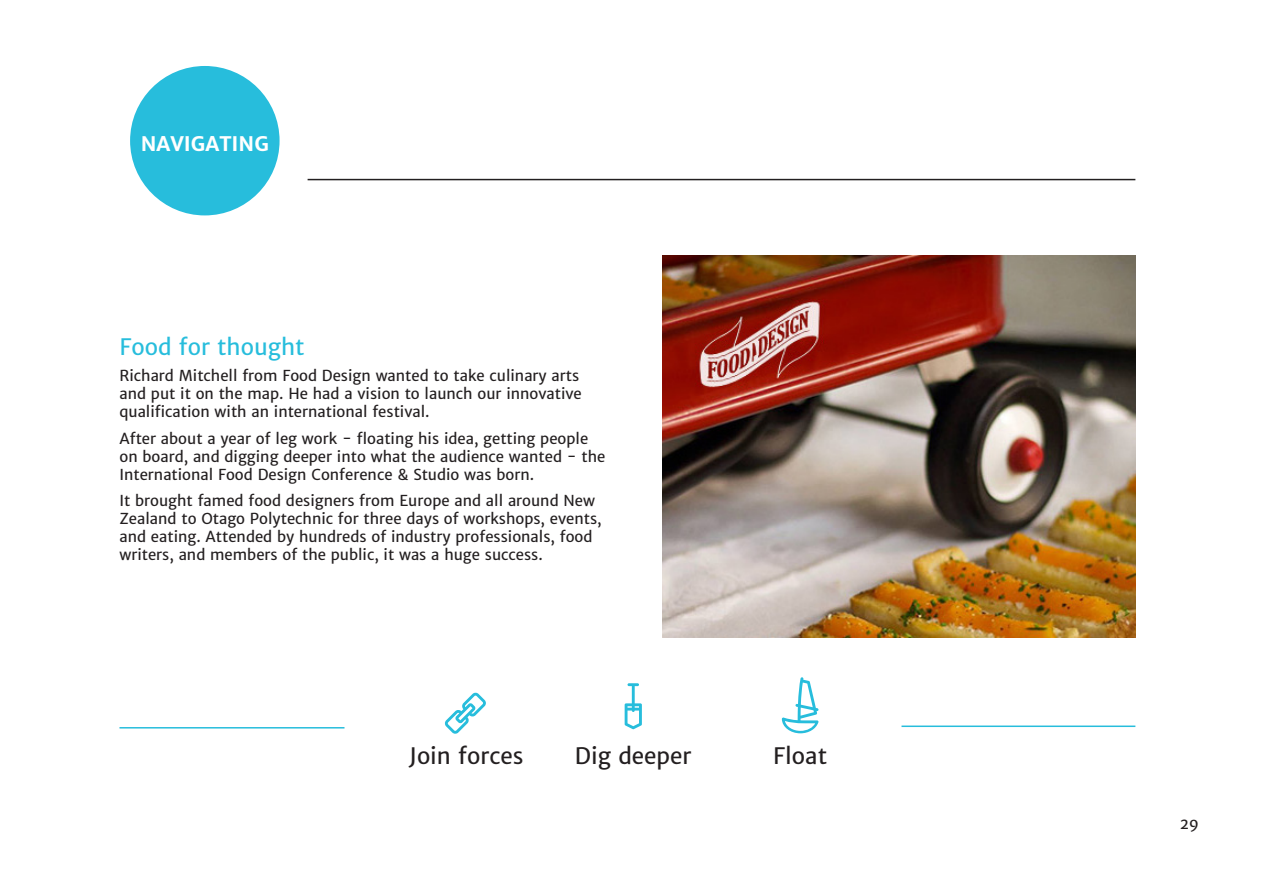
<style>
.page{position:relative;width:1263px;height:893px;background:#fff}
.page>*{position:absolute;margin:0;border:0;box-sizing:border-box;transform-origin:0 0}
.t1{font:22.5px "Merriweather Sans";color:#231f20}
.t2{font:22.5px "Merriweather Sans";color:#27bddc}
.t3{font:700 19.95px "Merriweather Sans";color:#fff}
.t4{font:15px/18px "Merriweather Sans";color:#231f20}
</style>
<div class="page">
<svg style="left:625px;top:683px;width:17px;height:46px"></svg>
<hr style="left:308px;top:179px;width:827px;height:1px;background:#231f20">
<div style="left:130px;top:66px;width:150px;height:149px;background:#27bddc;border-radius:50%"></div>
<img style="left:663px;top:255px;width:472px;height:383px">
<svg style="left:444px;top:692px;width:42px;height:42px"></svg>
<hr style="left:119px;top:727px;width:225px;height:1px;background:#27bddc">
<hr style="left:901px;top:725px;width:234px;height:2px;background:#27bddc">
<svg style="left:782px;top:677px;width:37px;height:56px"></svg>
<p class="t3" style="left:141px;top:131px;width:130px">NAVIGATING</p>
<p class="t2" style="left:119px;top:333px;width:187px">Food for thought</p>
<p class="t4" style="left:119px;top:367px;width:464px">Richard Mitchell from Food Design wanted to take culinary arts and put it on the map. He had a vision to launch our innovative qualification with an international festival.</p>
<p class="t4" style="left:119px;top:429px;width:487px">After about a year of leg work - floating his idea, getting people on board, and digging deeper into what the audience wanted - the<br>International Food Design Conference &amp; Studio was born.</p>
<p class="t4" style="left:119px;top:492px;width:484px">It brought famed food designers from Europe and all around New Zealand to Otago Polytechnic for three days of workshops, events, and eating. Attended by hundreds of industry professionals, food writers, and members of the public, it was a huge success.</p>
<p class="t1" style="left:575px;top:742px;width:118px">Dig deeper</p>
<p class="t1" style="left:409px;top:742px;width:116px">Join forces</p>
<p class="t1" style="left:773px;top:742px;width:55px">Float</p>
<p class="t4" style="left:1180px;top:815px;width:21px">29</p>
</div>
